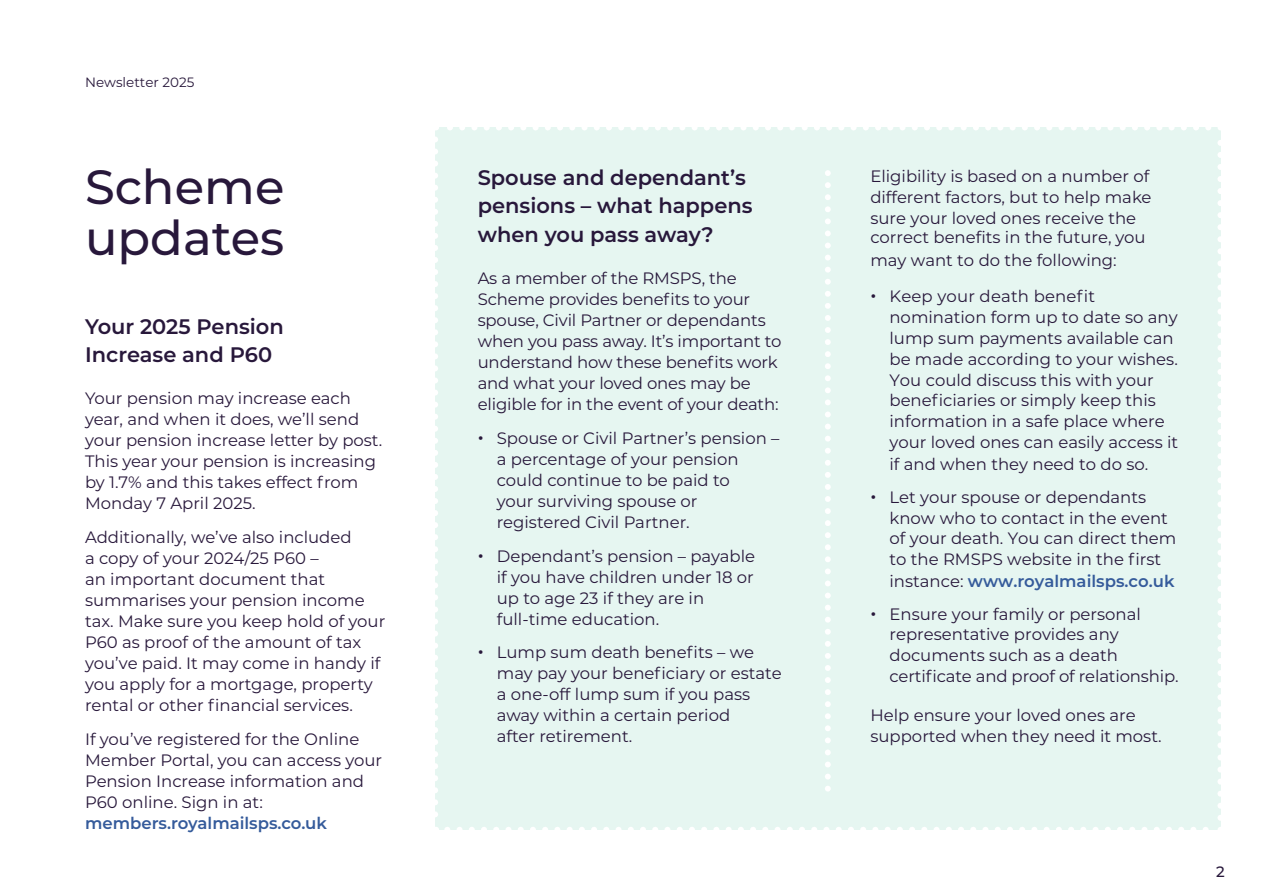
<style>
.page{position:relative;width:1263px;height:893px;background:#fff}
.page>*{position:absolute;margin:0;border:0;box-sizing:border-box;transform-origin:0 0}
.t1{font:500 48px/51px "Montserrat";color:#28183b}
.Sub_Heading{font:600 21px/28.5px "Montserrat";color:#28183b}
.Bullets{font:16.5px/21px "Montserrat";color:#28183b}
.Text{font:16.5px/21px "Montserrat";letter-spacing:-.01em;color:#28183b}
.t2{font:500 15px "Montserrat";color:#28183b}
.t3{font:13.5px "Montserrat";color:#28183b}
.s1{font-family:"Montserrat Alternates"}
.s2{font-weight:600;color:#355b9b}
.s3{font-family:"Helvetica"}
</style>
<div class="page">
<div style="left:435px;top:127px;width:785px;height:703px;background:#e6f6f1"></div>
<svg style="left:447px;top:827px;width:762px;height:3px"></svg>
<svg style="left:435px;top:139px;width:3px;height:691px"></svg>
<svg style="left:1217px;top:127px;width:4px;height:691px"></svg>
<svg style="left:435px;top:127px;width:773px;height:3px"></svg>
<svg style="left:825px;top:185px;width:6px;height:595px"></svg>
<p class="t3" style="left:85px;top:73px;width:111px">Newsletter 202<span class="s1">5</span></p>
<p class="t1" style="left:85px;top:159px;width:201px">Scheme updates</p>
<p class="Sub_Heading" style="left:85px;top:311px;width:200px">Your 2025 Pension<br>Increase and P60</p>
<p class="Bullets" style="left:85px;top:387px;width:299px">Your pension may increase each year, and when it does, we’ll send your pension increase letter by post.<br>This year your pension is increasing by 1.7% and this takes effect from<br>Monday 7 April 2025.</p>
<p class="Bullets" style="left:85px;top:526px;width:302px">Additionally, we’ve also included<br>a copy of your 2024/25 P60 –<br>an important document that summarises your pension income tax. Make sure you keep hold of your<br>P60 as proof of the amount of tax you’ve paid. It may come in handy if you apply for a mortgage, property rental or other financial services.</p>
<p class="Bullets" style="left:85px;top:728px;width:299px">If you’ve registered for the Online<br>Member Portal, you can access your<br>Pension Increase information and<br>P60 online. Sign in at: <span class="s2">members.royalmailsps.co.uk</span></p>
<p class="Sub_Heading" style="left:478px;top:162px;width:276px">Spouse and dependant’s pensions – what happens when you pass away?</p>
<p class="Text" style="left:478px;top:267px;width:305px">As a member of the RMSPS, the Scheme provides benefits to your spouse, Civil Partner or dependants when you pass away. It’s important to understand how these benefits work and what your loved ones may be eligible for in the event of your death:</p>
<p class="Bullets" style="left:497px;top:427px;width:284px;text-indent:-19px"><span class="s3">•</span> Spouse or Civil Partner’s pension – a percentage of your pension could continue to be paid to<br>your surviving spouse or registered Civil Partner.</p>
<p class="Bullets" style="left:497px;top:545px;width:260px;text-indent:-19px"><span class="s3">•</span> Dependant’s pension – payable if you have children under 18 or up to age 23 if they are in full-time education.</p>
<p class="Bullets" style="left:497px;top:641px;width:286px;text-indent:-19px"><span class="s3">•</span> Lump sum death benefits – we may pay your beneficiary or estate a one-off lump sum if you pass away within a certain period<br>after retirement.</p>
<p class="Text" style="left:870px;top:165px;width:283px;line-height:20.5px">Eligibility is based on a number of different factors, but to help make sure your loved ones receive the correct benefits in the future, you</p>
<p class="Text" style="left:870px;top:249px;width:248px">may want to do the following:</p>
<p class="Bullets" style="left:889px;top:285px;width:290px;text-indent:-19px"><span class="s3">•</span> Keep your death benefit nomination form up to date so any lump sum payments available can be made according to your wishes.<br>You could discuss this with your beneficiaries or simply keep this information in a safe place where your loved ones can easily access it if and when they need to do so.</p>
<p class="Bullets" style="left:889px;top:486px;width:288px;text-indent:-19px"><span class="s3">•</span> Let your spouse or dependants know who to contact in the event of your death. You can direct them to the RMSPS website in the first instance: <span class="s2">www.royalmailsps.co.uk</span></p>
<p class="Bullets" style="left:889px;top:603px;width:291px;text-indent:-19px"><span class="s3">•</span> Ensure your family or personal representative provides any documents such as a death certificate and proof of relationship.</p>
<p class="Text" style="left:870px;top:704px;width:293px">Help ensure your loved ones are supported when they need it most.</p>
<p class="t2" style="left:1216px;top:861px;width:10px">2</p>
</div>
